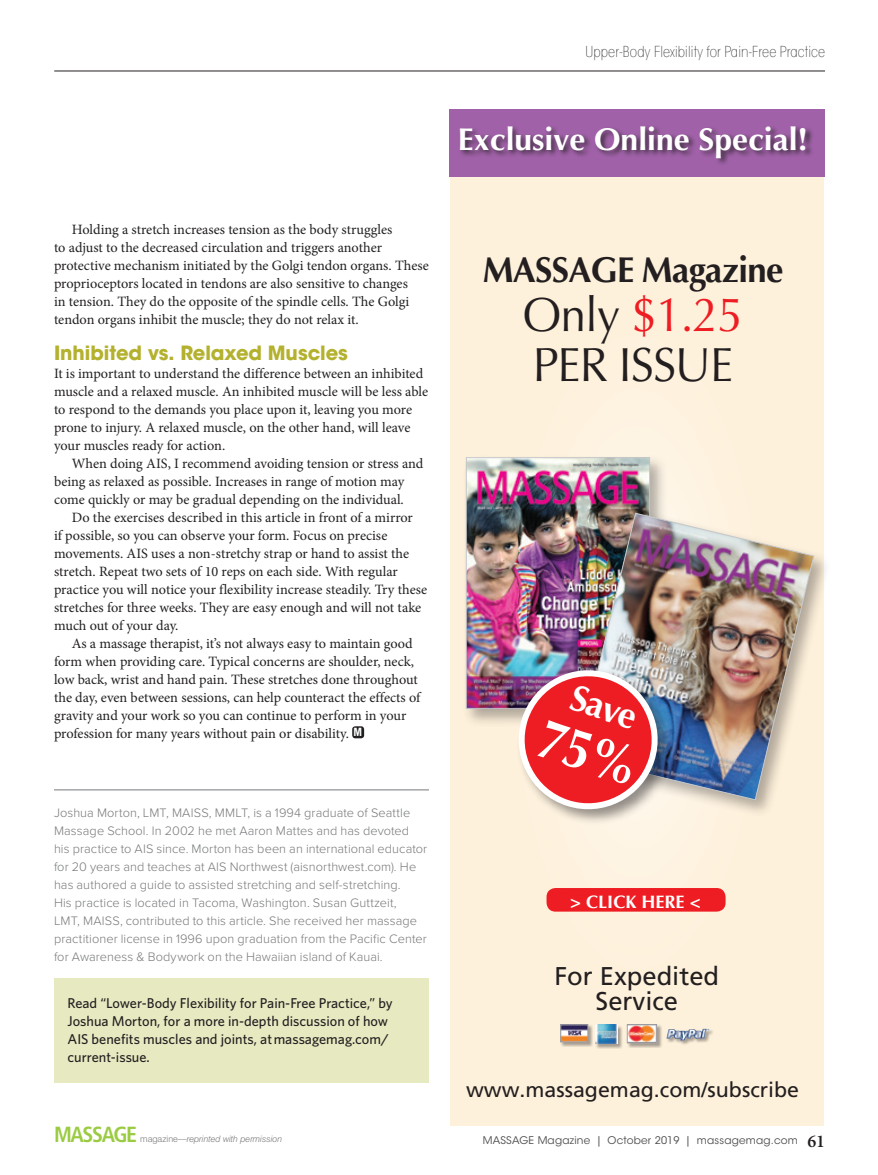
<style>
.page{position:relative;width:878px;height:1175px;background:#fff}
.page>*{position:absolute;margin:0;border:0;box-sizing:border-box;transform-origin:0 0}
.t1{font:48px/49.5px "Optima";letter-spacing:-.02em;color:#231f20;scale:.96 1}
.t2{font:700 36.75px "Optima";color:#fff}
.t3{font:700 36px "Optima";letter-spacing:-.02em;color:#231f20;scale:.96 1}
.t4{font:700 31.5px "Optima";color:#fff}
.t5{font:25.65px/25px "Frutiger LT Std";color:#231f20;text-align:center}
.t6{font:700 condensed 21.9px "Frutiger LT Std";letter-spacing:-.06em;color:#9bcb42}
.t7{font:21px "Frutiger LT Std";color:#231f20}
.Body_Subhead_AV{font:700 19.5px "ITC Avant Garde Std";letter-spacing:-.005em;color:#b3b12d}
.t8{font:700 18px "Optima";color:#fff}
.t9{font:200 condensed 15px "ITC Avant Garde Std";letter-spacing:.01em;color:#231f20}
.Body_text_Minion_Pro{font:14.25px/18px "Minion Pro";letter-spacing:-.005em;color:#231f20}
.OEX{font:500 14.25px/18px "Whitney";color:#231f20}
.End_Bio_SW{font:300 12.75px/18px "Proxima Nova";letter-spacing:.005em;color:#76787b}
.t10{font:700 condensed 11.1px "ITC Avant Garde Std";color:#fff}
.t11{font:10.5px "ITC Avant Garde Std";letter-spacing:.02em;color:#4b4c4d}
.t12{font:italic 300 8.85px "Swiss 721 BT";color:#757679}
.s1{color:#ee1d23}
.s2{font-style:normal}
.s3{font-family:"Minion Pro";font-weight:600;font-size:18px;color:#231f20}
</style>
<div class="page">
<div style="left:54px;top:978px;width:375px;height:104px;background:#e7e9c1"></div>
<hr style="left:54px;top:789px;width:375px;height:1px;background:#76787b">
<div style="left:352px;top:726px;width:12px;height:12px;background:#231f20;border-radius:3px"></div>
<hr style="left:54px;top:71px;width:771px;height:1px;background:#231f20">
<div style="left:449px;top:176px;width:374px;height:950px;background:#fef1db"></div>
<div style="left:449px;top:109px;width:375px;height:67px;background:#a061a8"></div>
<div style="left:458px;top:124px;width:356px;height:42px;background:#231f20;opacity:.75"></div>
<div style="left:627px;top:1024px;width:35px;height:24px;background:#231f20;opacity:.4"></div>
<img style="left:629px;top:1026px;width:26px;height:15px">
<div style="left:627px;top:1024px;width:30px;height:19px;border:1px solid #a4a5a9"></div>
<div style="left:560px;top:1024px;width:33px;height:23px;background:#231f20;opacity:.4"></div>
<img style="left:562px;top:1026px;width:24px;height:14px">
<div style="left:560px;top:1024px;width:28px;height:18px;border:1px solid #9b9da0"></div>
<div style="left:595px;top:1025px;width:27px;height:23px;background:#231f20;opacity:.4"></div>
<img style="left:595px;top:1025px;width:23px;height:18px">
<div style="left:666px;top:1028px;width:48px;height:17px;background:#231f20;opacity:.4"></div>
<img style="left:666px;top:1028px;width:43px;height:12px">
<div style="left:546px;top:888px;width:179px;height:23px;background:#ee1d23;border-radius:9px"></div>
<div style="left:462px;top:453px;width:206px;height:274px;background:#231f20;opacity:.35"></div>
<img style="left:468px;top:459px;width:180px;height:247px">
<div style="left:466px;top:457px;width:184px;height:251px;border:1px solid #c5c6c8"></div>
<div style="left:574px;top:510px;width:257px;height:307px;background:#231f20;opacity:.35"></div>
<img style="left:576px;top:512px;width:238px;height:288px">
<div style="left:515px;top:667px;width:159px;height:158px;background:#231f20;opacity:.49"></div>
<img style="left:506px;top:657px;width:164px;height:157px">
<p class="t9" style="left:585px;top:43px;width:241px">Upper-Body Flexibility for Pain-Free Practice</p>
<p class="Body_text_Minion_Pro" style="left:54px;top:221px;width:376px;text-indent:18px">Holding a stretch increases tension as the body struggles<br>to adjust to the decreased circulation and triggers another protective mechanism initiated by the Golgi tendon organs. These proprioceptors located in tendons are also sensitive to changes<br>in tension. They do the opposite of the spindle cells. The Golgi tendon organs inhibit the muscle; they do not relax it.</p>
<p class="Body_Subhead_AV" style="left:54px;top:340px;width:295px">Inhibited vs. Relaxed Muscles</p>
<p class="Body_text_Minion_Pro" style="left:54px;top:365px;width:375px">It is important to understand the difference between an inhibited muscle and a relaxed muscle. An inhibited muscle will be less able to respond to the demands you place upon it, leaving you more prone to injury. A relaxed muscle, on the other hand, will leave your muscles ready for action.</p>
<p class="Body_text_Minion_Pro" style="left:54px;top:455px;width:371px;text-indent:18px">When doing AIS, I recommend avoiding tension or stress and being as relaxed as possible. Increases in range of motion may come quickly or may be gradual depending on the individual.</p>
<p class="Body_text_Minion_Pro" style="left:54px;top:509px;width:374px;text-indent:18px">Do the exercises described in this article in front of a mirror<br>if possible, so you can observe your form. Focus on precise movements. AIS uses a non-stretchy strap or hand to assist the stretch. Repeat two sets of 10 reps on each side. With regular practice you will notice your flexibility increase steadily. Try these stretches for three weeks. They are easy enough and will not take much out of your day.</p>
<p class="Body_text_Minion_Pro" style="left:54px;top:635px;width:368px;text-indent:18px">As a massage therapist, it’s not always easy to maintain good form when providing care. Typical concerns are shoulder, neck, low back, wrist and hand pain. These stretches done throughout the day, even between sessions, can help counteract the effects of gravity and your work so you can continue to perform in your profession for many years without pain or disability.</p>
<p class="t10" style="left:353px;top:725px;width:10px">M</p>
<p class="End_Bio_SW" style="left:54px;top:803px;width:375px">Joshua Morton, LMT, MAISS, MMLT, is a 1994 graduate of Seattle Massage School. In 2002 he met Aaron Mattes and has devoted his practice to AIS since. Morton has been an international educator for 20 years and teaches at AIS Northwest (aisnorthwest.com). He has authored a guide to assisted stretching and self-stretching.<br>His practice is located in Tacoma, Washington. Susan Guttzeit,<br>LMT, MAISS, contributed to this article. She received her massage practitioner license in 1996 upon graduation from the Pacific Center for Awareness &amp; Bodywork on the Hawaiian island of Kauai.</p>
<p class="OEX" style="left:68px;top:994px;width:327px">Read “Lower-Body Flexibility for Pain-Free Practice,” by Joshua Morton, for a more in-depth discussion of how AIS benefits muscles and joints, at massagemag.com/ current-issue.</p>
<p class="t4" style="left:458px;top:120px;width:352px">Exclusive Online Special!</p>
<p class="t3" style="left:482px;top:248px;width:315px">MASSAGE Magazine</p>
<p class="t1" style="left:523px;top:291px;width:231px">Only <span class="s1">$1.25<br></span>PER ISSUE</p>
<p class="t2" style="left:578px;top:676px;width:69px;rotate:18deg">Save</p>
<p class="t8" style="left:570px;top:891px;width:132px">&gt; CLICK HERE &lt;</p>
<p class="t5" style="left:554px;top:963px;width:166px">For Expedited<br>Service</p>
<p class="t7" style="left:466px;top:1077px;width:334px">www.massagemag.com/subscribe</p>
<p class="t6" style="left:54px;top:1121px;width:85px">MASSAGE</p>
<p class="t12" style="left:140px;top:1133px;width:143px"><span class="s2">magazine—</span>reprinted with permission</p>
<p class="t11" style="left:483px;top:1133px;width:344px">MASSAGE Magazine | October 2019 | massagemag.com <span class="s3">61</span></p>
</div>
